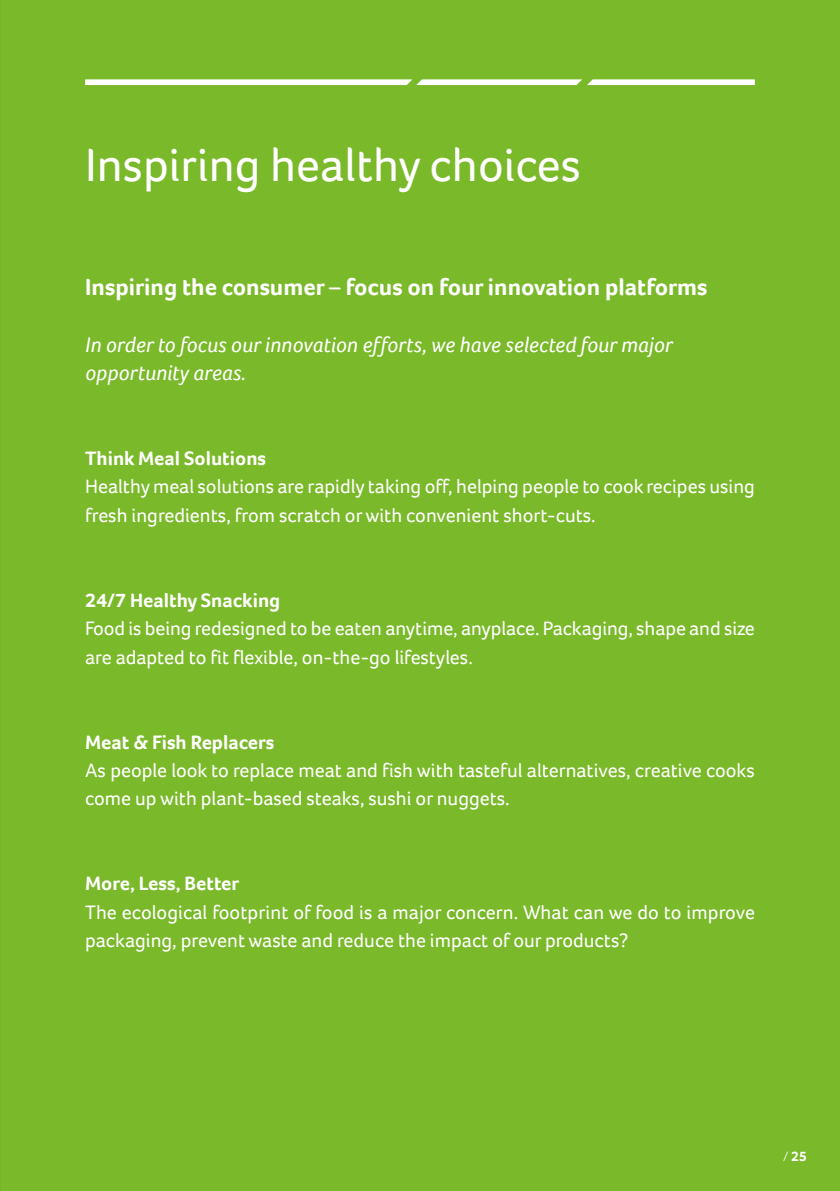
<style>
.page{position:relative;width:840px;height:1191px;background:#fff}
.page>*{position:absolute;margin:0;border:0;box-sizing:border-box;transform-origin:0 0}
.t1{font:48px "Foco";color:#fff}
.t2{font:700 24px "Foco";color:#fff}
.t3{font:italic 22px/28.4px "Foco";color:#fff}
.t4{font:20px/28.4px "Foco";color:#fff}
.t5{font:700 20px "Foco";color:#fff}
.t6{font:700 14px "Foco";color:#fff}
.s1{font-weight:300}
</style>
<div class="page">
<div style="left:0;top:0;width:839px;height:1191px;background:#7ab929"></div>
<svg style="left:85px;top:79px;width:669px;height:6px;background:#f2f8ea"></svg>
<h1 class="t1" style="left:85px;top:133px;width:497px">Inspiring healthy choices</h1>
<p class="t2" style="left:85px;top:271px;width:623px">Inspiring the consumer – focus on four innovation platforms</p>
<p class="t3" style="left:85px;top:330px;width:589px">In order to focus our innovation efforts, we have selected four major opportunity areas.</p>
<p class="t5" style="left:85px;top:445px;width:182px">Think Meal Solutions</p>
<p class="t4" style="left:85px;top:472px;width:671px">Healthy meal solutions are rapidly taking off, helping people to cook recipes using fresh ingredients, from scratch or with convenient short-cuts.</p>
<p class="t5" style="left:85px;top:587px;width:197px">24/7 Healthy Snacking</p>
<p class="t4" style="left:85px;top:614px;width:671px">Food is being redesigned to be eaten anytime, anyplace. Packaging, shape and size are adapted to fit flexible, on-the-go lifestyles.</p>
<p class="t5" style="left:85px;top:728px;width:191px">Meat &amp; Fish Replacers</p>
<p class="t4" style="left:85px;top:756px;width:670px">As people look to replace meat and fish with tasteful alternatives, creative cooks come up with plant-based steaks, sushi or nuggets.</p>
<p class="t5" style="left:85px;top:870px;width:155px">More, Less, Better</p>
<p class="t4" style="left:85px;top:897px;width:671px">The ecological footprint of food is a major concern. What can we do to improve packaging, prevent waste and reduce the impact of our products?</p>
<p class="t6" style="left:782px;top:1147px;width:25px"><span class="s1">/</span> 25</p>
</div>
